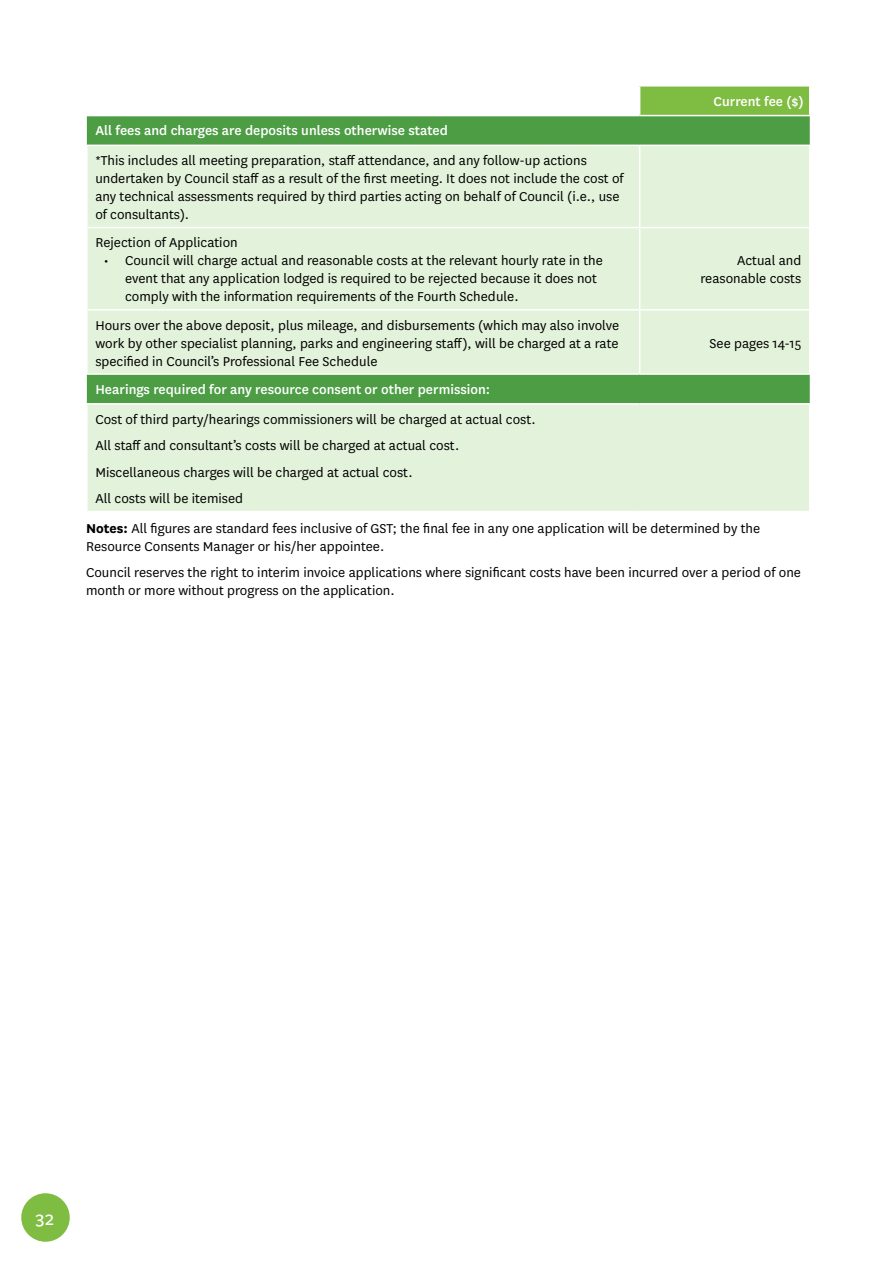
<style>
.page{position:relative;width:893px;height:1263px;background:#fff}
.page>*{position:absolute;margin:0;border:0;box-sizing:border-box;transform-origin:0 0}
.t1{font:21px "Domus";color:#fff}
.t2{font:15px/18px "National";color:#000}
.t3{font:500 15px "National";color:#fff}
.s1{font-style:inherit}
.s2{font-weight:700}
</style>
<div class="page">
<div style="left:640px;top:86px;width:170px;height:30px;background:#7fbc42"></div>
<svg style="left:87px;top:116px;width:723px;height:29px;background:#519f49"></svg>
<svg style="left:87px;top:146px;width:723px;height:365px;background:#d7ebce"></svg>
<hr style="left:809px;top:405px;width:1px;height:106px;background:#fff">
<hr style="left:639px;top:146px;width:1px;height:81px;background:#fff">
<hr style="left:639px;top:228px;width:1px;height:81px;background:#fff">
<hr style="left:640px;top:85px;width:170px;height:2px;background:#fff">
<svg style="left:809px;top:87px;width:1px;height:28px"></svg>
<hr style="left:639px;top:311px;width:1px;height:62px;background:#fff">
<hr style="left:640px;top:115px;width:170px;height:1px;background:#fff">
<hr style="left:86px;top:227px;width:554px;height:1px;background:#fff">
<hr style="left:640px;top:227px;width:170px;height:1px;background:#fff">
<hr style="left:86px;top:309px;width:554px;height:2px;background:#fff">
<hr style="left:640px;top:309px;width:170px;height:2px;background:#fff">
<hr style="left:86px;top:146px;width:2px;height:81px;background:#fff">
<hr style="left:809px;top:146px;width:1px;height:81px;background:#fff">
<hr style="left:86px;top:228px;width:2px;height:81px;background:#fff">
<hr style="left:809px;top:228px;width:1px;height:81px;background:#fff">
<hr style="left:86px;top:311px;width:2px;height:62px;background:#fff">
<hr style="left:809px;top:311px;width:1px;height:62px;background:#fff">
<hr style="left:86px;top:373px;width:554px;height:2px;background:#fff">
<hr style="left:640px;top:373px;width:170px;height:2px;background:#fff">
<hr style="left:86px;top:403px;width:554px;height:2px;background:#fff">
<hr style="left:86px;top:405px;width:2px;height:106px;background:#fff">
<hr style="left:640px;top:403px;width:170px;height:2px;background:#fff">
<div style="left:21px;top:1193px;width:49px;height:49px;background:#7fbc42;border-radius:50%"></div>
<p class="t3" style="left:713px;top:91px;width:92px">Current fee ($)</p>
<p class="t3" style="left:95px;top:120px;width:354px">All fees and charges are deposits unless otherwise stated</p>
<p class="t2" style="left:95px;top:151px;width:530px">*This includes all meeting preparation, staff attendance, and any follow-up actions undertaken by Council staff as a result of the first meeting. It does not include the cost of any technical assessments required by third parties acting on behalf of Council (i.e. , use of consultants).</p>
<p class="t2" style="left:95px;top:233px;width:144px">Rejection of Application</p>
<p class="t2" style="left:125px;top:251px;width:479px;text-indent:-21px"><span class="s1">•</span> Council will charge actual and reasonable costs at the relevant hourly rate in the event that any application lodged is required to be rejected because it does not comply with the information requirements of the Fourth Schedule.</p>
<p class="t2" style="left:700px;top:251px;width:102px;text-align:right">Actual and reasonable costs</p>
<p class="t2" style="left:95px;top:315px;width:525px;text-align:justify">Hours over the above deposit, plus mileage, and disbursements (which may also involve work by other specialist planning, parks and engineering staff), will be charged at a rate specified in Council’s Professional Fee Schedule</p>
<p class="t2" style="left:710px;top:333px;width:93px">See pages 14-15</p>
<p class="t3" style="left:95px;top:379px;width:396px">Hearings required for any resource consent or other permission:</p>
<p class="t2" style="left:95px;top:405px;width:439px;line-height:26.5px">Cost of third party/hearings commissioners will be charged at actual cost.<br>All staff and consultant’s costs will be charged at actual cost.<br>Miscellaneous charges will be charged at actual cost.<br>All costs will be itemised</p>
<p class="t2" style="left:86px;top:519px;width:676px"><span class="s2">Notes:</span> All figures are standard fees inclusive of GST; the final fee in any one application will be determined by the<br>Resource Consents Manager or his/her appointee.</p>
<p class="t2" style="left:86px;top:563px;width:716px">Council reserves the right to interim invoice applications where significant costs have been incurred over a period of one month or more without progress on the application.</p>
<h1 class="t1" style="left:35px;top:1206px;width:20px">32</h1>
</div>
